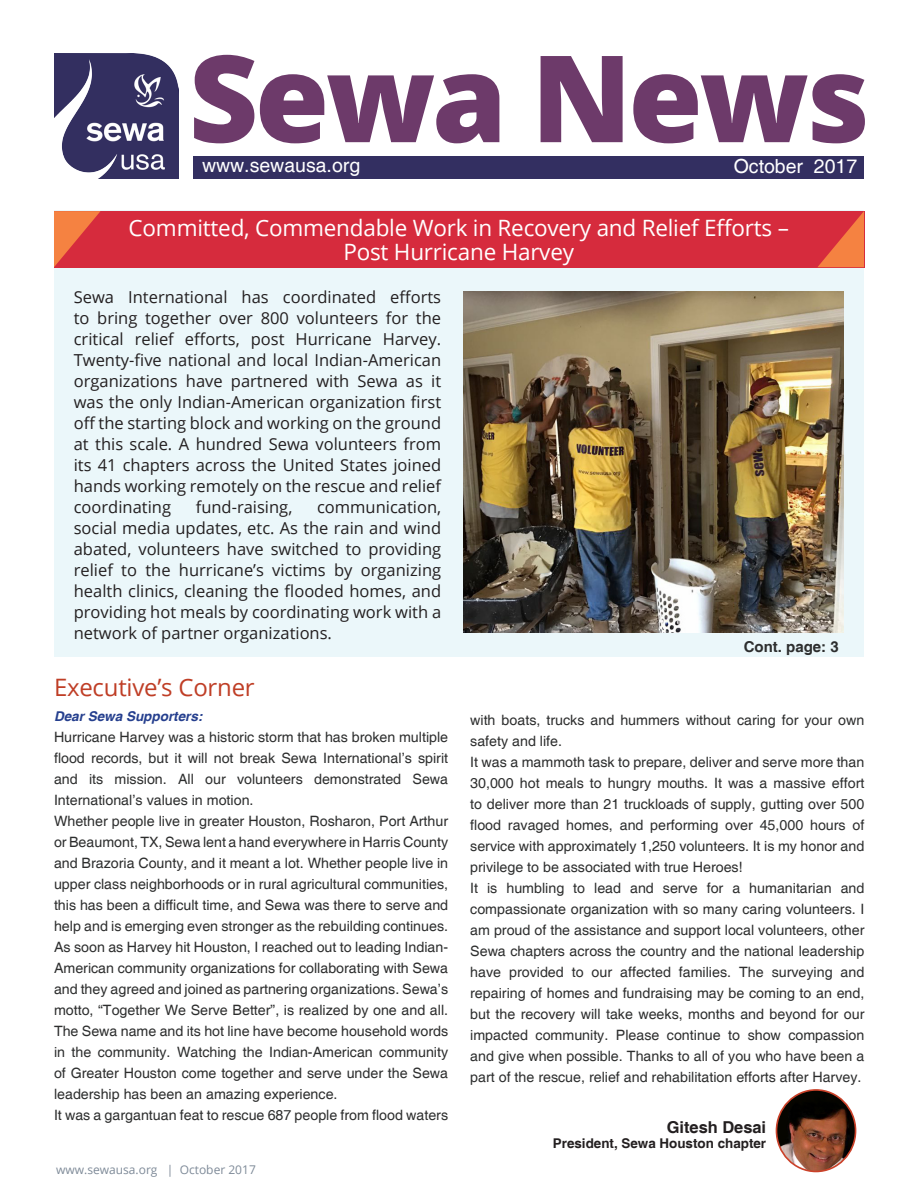
<style>
.page{position:relative;width:918px;height:1188px;background:#fff}
.page>*{position:absolute;margin:0;border:0;box-sizing:border-box;transform-origin:0 0}
.t1{font:800 120.6px "Open Sans";letter-spacing:-.03em;color:#6d3a6a}
.t2{font:24px "Open Sans";letter-spacing:-.01em;color:#bf3e26}
.t3{font:22.5px "Open Sans";letter-spacing:-.01em;color:#fff}
.t4{font:19.5px "Helvetica";color:#fff}
.t5{font:16.5px/21px "Open Sans";color:#231f20;text-align:justify}
.t6{font:700 16.35px "Helvetica";color:#231f20}
.t7{font:700 15px "Helvetica";color:#2d2e2e}
.t8{font:14.25px/21px "Helvetica";color:#2d2e2e;text-align:justify}
.t9{font:700 13.5px "Helvetica";color:#231f20}
.t10{font:italic 700 13.5px "Helvetica";color:#253f8e}
.t11{font:12px "Open Sans";color:#7e8a98}
</style>
<div class="page">
<div style="left:54px;top:211px;width:810px;height:446px;background:#ebf7fa"></div>
<img style="left:54px;top:54px;width:125px;height:124px">
<div style="left:54px;top:211px;width:810px;height:56px;background:#d62b3d"></div>
<svg style="left:54px;top:211px;width:47px;height:56px"></svg>
<svg style="left:818px;top:211px;width:46px;height:56px"></svg>
<img style="left:776px;top:1090px;width:80px;height:81px">
<div style="left:776px;top:1089px;width:80px;height:83px;border:2px solid #cb422a;border-radius:50%"></div>
<div style="left:194px;top:156px;width:670px;height:22px;background:#332f61"></div>
<img style="left:464px;top:291px;width:380px;height:342px">
<p class="t1" style="left:189px;top:7px;width:682px">Sewa News</p>
<p class="t4" style="left:202px;top:154px;width:160px">www.sewausa.org</p>
<p class="t4" style="left:734px;top:155px;width:125px">October 2017</p>
<p class="t3" style="left:129px;top:213px;width:662px">Committed, Commendable Work in Recovery and Relief Efforts –</p>
<p class="t3" style="left:343px;top:237px;width:232px">Post Hurricane Harvey</p>
<p class="t5" style="left:74px;top:286px;width:369px">Sewa International has coordinated efforts to bring together over 800 volunteers for the critical relief efforts, post Hurricane Harvey.<br>Twenty-five national and local Indian-American organizations have partnered with Sewa as it was the only Indian-American organization first off the starting block and working on the ground at this scale. A hundred Sewa volunteers from its 41 chapters across the United States joined hands working remotely on the rescue and relief coordinating</p>
<p class="t5" style="left:196px;top:496px;width:98px">fund-raising,</p>
<p class="t5" style="left:74px;top:496px;width:369px;text-indent:243px">communication, social media updates, etc. As the rain and wind abated, volunteers have switched to providing relief to the hurricane’s victims by organizing health clinics, cleaning the flooded homes, and providing hot meals by coordinating work with a network of partner organizations.</p>
<p class="t2" style="left:54px;top:671px;width:202px">Executive’s Corner</p>
<p class="t10" style="left:54px;top:708px;width:150px">Dear Sewa Supporters:</p>
<p class="t8" style="left:54px;top:727px;width:396px">Hurricane Harvey was a historic storm that has broken multiple flood records, but it will not break Sewa International’s spirit and its mission. All our volunteers demonstrated Sewa International’s values in motion.</p>
<p class="t8" style="left:54px;top:811px;width:396px">Whether people live in greater Houston, Rosharon, Port Arthur or Beaumont, TX, Sewa lent a hand everywhere in Harris County and Brazoria County, and it meant a lot. Whether people live in upper class neighborhoods or in rural agricultural communities, this has been a difficult time, and Sewa was there to serve and help and is emerging even stronger as the rebuilding continues.</p>
<p class="t8" style="left:54px;top:937px;width:396px">As soon as Harvey hit Houston, I reached out to leading Indian-American community organizations for collaborating with Sewa and they agreed and joined as partnering organizations. Sewa’s motto, “Together We Serve Better”, is realized by one and all.<br>The Sewa name and its hot line have become household words in the community. Watching the Indian-American community of Greater Houston come together and serve under the Sewa leadership has been an amazing experience.</p>
<p class="t8" style="left:54px;top:1105px;width:396px">It was a gargantuan feat to rescue 687 people from flood waters</p>
<p class="t11" style="left:56px;top:1162px;width:201px">www.sewausa.org | October 2017</p>
<p class="t7" style="left:744px;top:637px;width:97px">Cont. page: 3</p>
<p class="t8" style="left:470px;top:710px;width:396px">with boats, trucks and hummers without caring for your own safety and life.</p>
<p class="t8" style="left:470px;top:752px;width:396px">It was a mammoth task to prepare, deliver and serve more than 30,000 hot meals to hungry mouths. It was a massive effort to deliver more than 21 truckloads of supply, gutting over 500 flood ravaged homes, and performing over 45,000 hours of service with approximately 1,250 volunteers. It is my honor and privilege to be associated with true Heroes!</p>
<p class="t8" style="left:470px;top:878px;width:396px">It is humbling to lead and serve for a humanitarian and compassionate organization with so many caring volunteers. I am proud of the assistance and support local volunteers, other Sewa chapters across the country and the national leadership have provided to our affected families. The surveying and repairing of homes and fundraising may be coming to an end, but the recovery will take weeks, months and beyond for our impacted community. Please continue to show compassion and give when possible. Thanks to all of you who have been a part of the rescue, relief and rehabilitation efforts after Harvey.</p>
<p class="t6" style="left:667px;top:1117px;width:101px">Gitesh Desai</p>
<p class="t9" style="left:553px;top:1135px;width:215px">President, Sewa Houston chapter</p>
</div>
